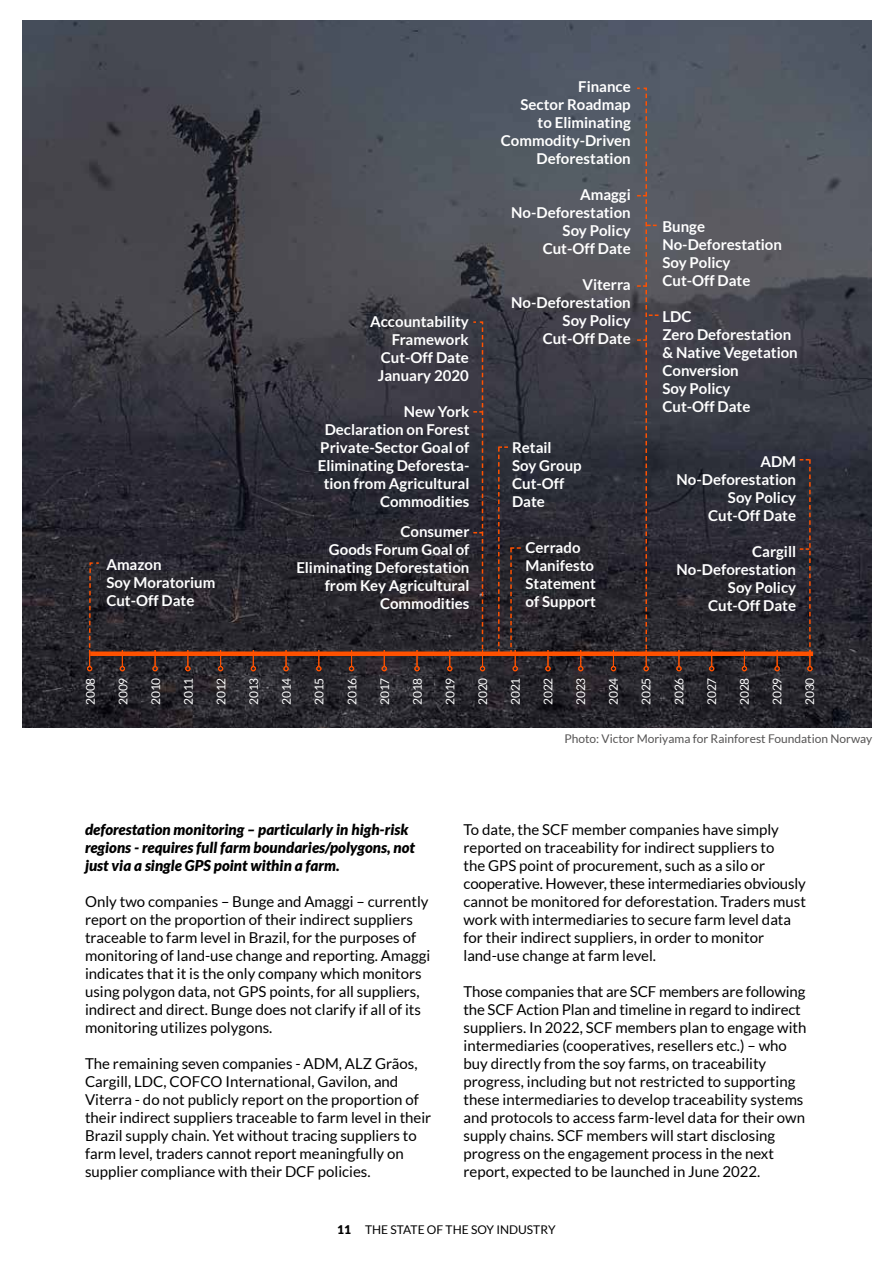
<style>
.page{position:relative;width:893px;height:1263px;background:#fff}
.page>*{position:absolute;margin:0;border:0;box-sizing:border-box;transform-origin:0 0}
.t1{font:15px/18px "Lato";color:#000}
.t2{font:700 15px/18px "Lato";color:#fff;text-align:right}
.t3{font:italic 900 15px/18px "Lato";color:#000}
.t4{font:12px "Lato";color:#fff}
.t5{font:12px "Lato";color:#555454}
.t6{font:12px "Lato";color:#000}
.s1{font-weight:900}
</style>
<div class="page">
<img style="left:22px;top:20px;width:850px;height:707px">
<svg style="left:120px;top:650px;width:5px;height:21px"></svg>
<svg style="left:152px;top:650px;width:6px;height:21px"></svg>
<svg style="left:185px;top:650px;width:5px;height:21px"></svg>
<svg style="left:218px;top:650px;width:5px;height:21px"></svg>
<svg style="left:251px;top:650px;width:5px;height:21px"></svg>
<svg style="left:283px;top:650px;width:6px;height:21px"></svg>
<svg style="left:316px;top:650px;width:5px;height:21px"></svg>
<svg style="left:349px;top:650px;width:5px;height:21px"></svg>
<svg style="left:382px;top:650px;width:5px;height:21px"></svg>
<svg style="left:414px;top:650px;width:6px;height:21px"></svg>
<svg style="left:447px;top:650px;width:5px;height:21px"></svg>
<svg style="left:545px;top:650px;width:6px;height:21px"></svg>
<svg style="left:578px;top:650px;width:5px;height:21px"></svg>
<svg style="left:611px;top:650px;width:5px;height:21px"></svg>
<svg style="left:676px;top:650px;width:6px;height:21px"></svg>
<svg style="left:709px;top:650px;width:5px;height:21px"></svg>
<svg style="left:742px;top:650px;width:5px;height:21px"></svg>
<svg style="left:774px;top:650px;width:6px;height:21px"></svg>
<div style="left:90px;top:651px;width:723px;height:5px;background:#ff5100"></div>
<svg style="left:87px;top:562px;width:13px;height:109px"></svg>
<svg style="left:636px;top:87px;width:22px;height:584px"></svg>
<svg style="left:472px;top:321px;width:13px;height:350px"></svg>
<svg style="left:800px;top:459px;width:12px;height:212px"></svg>
<svg style="left:498px;top:446px;width:23px;height:225px"></svg>
<p class="t2" style="left:106px;top:556px;width:111px;text-align:left">Amazon<br>Soy Moratorium<br>Cut-Off Date</p>
<p class="t2" style="left:370px;top:312px;width:100px">Accountability<br>Framework<br>Cut-Off Date<br>January 2020</p>
<p class="t2" style="left:318px;top:402px;width:153px">New York<br>Declaration on Forest<br>Private-Sector Goal of<br>Eliminating Deforesta&shy;tion from Agricultural<br>Commodities</p>
<p class="t2" style="left:296px;top:523px;width:175px">Consumer<br>Goods Forum Goal of<br>Eliminating Deforestation from Key Agricultural<br>Commodities</p>
<p class="t2" style="left:501px;top:77px;width:131px">Finance<br>Sector Roadmap<br>to Eliminating<br>Commodity-Driven<br>Deforestation</p>
<p class="t2" style="left:511px;top:185px;width:121px">Amaggi<br>No-Deforestation<br>Soy Policy<br>Cut-Off Date</p>
<p class="t2" style="left:511px;top:275px;width:121px">Viterra<br>No-Deforestation<br>Soy Policy<br>Cut-Off Date</p>
<p class="t2" style="left:512px;top:438px;width:71px;text-align:left">Retail<br>Soy Group<br>Cut-Off<br>Date</p>
<p class="t2" style="left:525px;top:538px;width:72px;text-align:left">Cerrado<br>Manifesto<br>Statement of Support</p>
<p class="t2" style="left:662px;top:217px;width:121px;text-align:left">Bunge<br>No-Deforestation<br>Soy Policy<br>Cut-Off Date</p>
<p class="t2" style="left:662px;top:307px;width:137px;text-align:left">LDC<br>Zero Deforestation &amp; Native Vegetation<br>Conversion<br>Soy Policy<br>Cut-Off Date</p>
<p class="t2" style="left:677px;top:452px;width:121px">ADM<br>No-Deforestation<br>Soy Policy<br>Cut-Off Date</p>
<p class="t2" style="left:677px;top:542px;width:121px">Cargill<br>No-Deforestation<br>Soy Policy<br>Cut-Off Date</p>
<p class="t4" style="left:84px;top:705px;width:29px;rotate:-90deg">2008</p>
<p class="t4" style="left:116px;top:705px;width:29px;rotate:-90deg">2009</p>
<p class="t4" style="left:149px;top:705px;width:29px;rotate:-90deg">2010</p>
<p class="t4" style="left:182px;top:705px;width:29px;rotate:-90deg">2011</p>
<p class="t4" style="left:214px;top:705px;width:29px;rotate:-90deg">2012</p>
<p class="t4" style="left:247px;top:705px;width:29px;rotate:-90deg">2013</p>
<p class="t4" style="left:280px;top:705px;width:29px;rotate:-90deg">2014</p>
<p class="t4" style="left:313px;top:705px;width:29px;rotate:-90deg">2015</p>
<p class="t4" style="left:345px;top:705px;width:29px;rotate:-90deg">2016</p>
<p class="t4" style="left:378px;top:705px;width:29px;rotate:-90deg">2017</p>
<p class="t4" style="left:411px;top:705px;width:29px;rotate:-90deg">2018</p>
<p class="t4" style="left:443px;top:705px;width:29px;rotate:-90deg">2019</p>
<p class="t4" style="left:476px;top:705px;width:29px;rotate:-90deg">2020</p>
<p class="t4" style="left:509px;top:705px;width:29px;rotate:-90deg">2021</p>
<p class="t4" style="left:541px;top:705px;width:29px;rotate:-90deg">2022</p>
<p class="t4" style="left:574px;top:705px;width:29px;rotate:-90deg">2023</p>
<p class="t4" style="left:607px;top:705px;width:29px;rotate:-90deg">2024</p>
<p class="t4" style="left:640px;top:705px;width:29px;rotate:-90deg">2025</p>
<p class="t4" style="left:672px;top:705px;width:29px;rotate:-90deg">2026</p>
<p class="t4" style="left:705px;top:705px;width:29px;rotate:-90deg">2027</p>
<p class="t4" style="left:738px;top:705px;width:29px;rotate:-90deg">2028</p>
<p class="t4" style="left:770px;top:705px;width:29px;rotate:-90deg">2029</p>
<p class="t4" style="left:803px;top:705px;width:29px;rotate:-90deg">2030</p>
<p class="t3" style="left:85px;top:820px;width:331px">deforestation monitoring – particularly in high-risk regions - requires full farm boundaries/polygons, not just via a single GPS point within a farm.</p>
<p class="t1" style="left:85px;top:892px;width:347px">Only two companies – Bunge and Amaggi – currently report on the proportion of their indirect suppliers traceable to farm level in Brazil, for the purposes of monitoring of land-use change and reporting. Amaggi indicates that it is the only company which monitors using polygon data, not GPS points, for all suppliers, indirect and direct. Bunge does not clarify if all of its monitoring utilizes polygons.</p>
<p class="t1" style="left:85px;top:1054px;width:348px">The remaining seven companies - ADM, ALZ Grãos, Cargill, LDC, COFCO International, Gavilon, and Viterra - do not publicly report on the proportion of their indirect suppliers traceable to farm level in their Brazil supply chain. Yet without tracing suppliers to farm level, traders cannot report meaningfully on supplier compliance with their DCF policies.</p>
<p class="t5" style="left:564px;top:732px;width:309px">Photo: Victor Moriyama for Rainforest Foundation Norway</p>
<p class="t1" style="left:463px;top:820px;width:344px">To date, the SCF member companies have simply reported on traceability for indirect suppliers to<br>the GPS point of procurement, such as a silo or cooperative. However, these intermediaries obviously cannot be monitored for deforestation. Traders must work with intermediaries to secure farm level data for their indirect suppliers, in order to monitor land-use change at farm level.</p>
<p class="t1" style="left:463px;top:982px;width:345px">Those companies that are SCF members are following the SCF Action Plan and timeline in regard to indirect suppliers. In 2022, SCF members plan to engage with intermediaries (cooperatives, resellers etc.) – who buy directly from the soy farms, on traceability progress, including but not restricted to supporting these intermediaries to develop traceability systems and protocols to access farm-level data for their own supply chains. SCF members will start disclosing progress on the engagement process in the next report, expected to be launched in June 2022.</p>
<p class="t6" style="left:337px;top:1223px;width:220px"><span class="s1">11</span> THE STATE OF THE SOY INDUSTRY</p>
</div>
